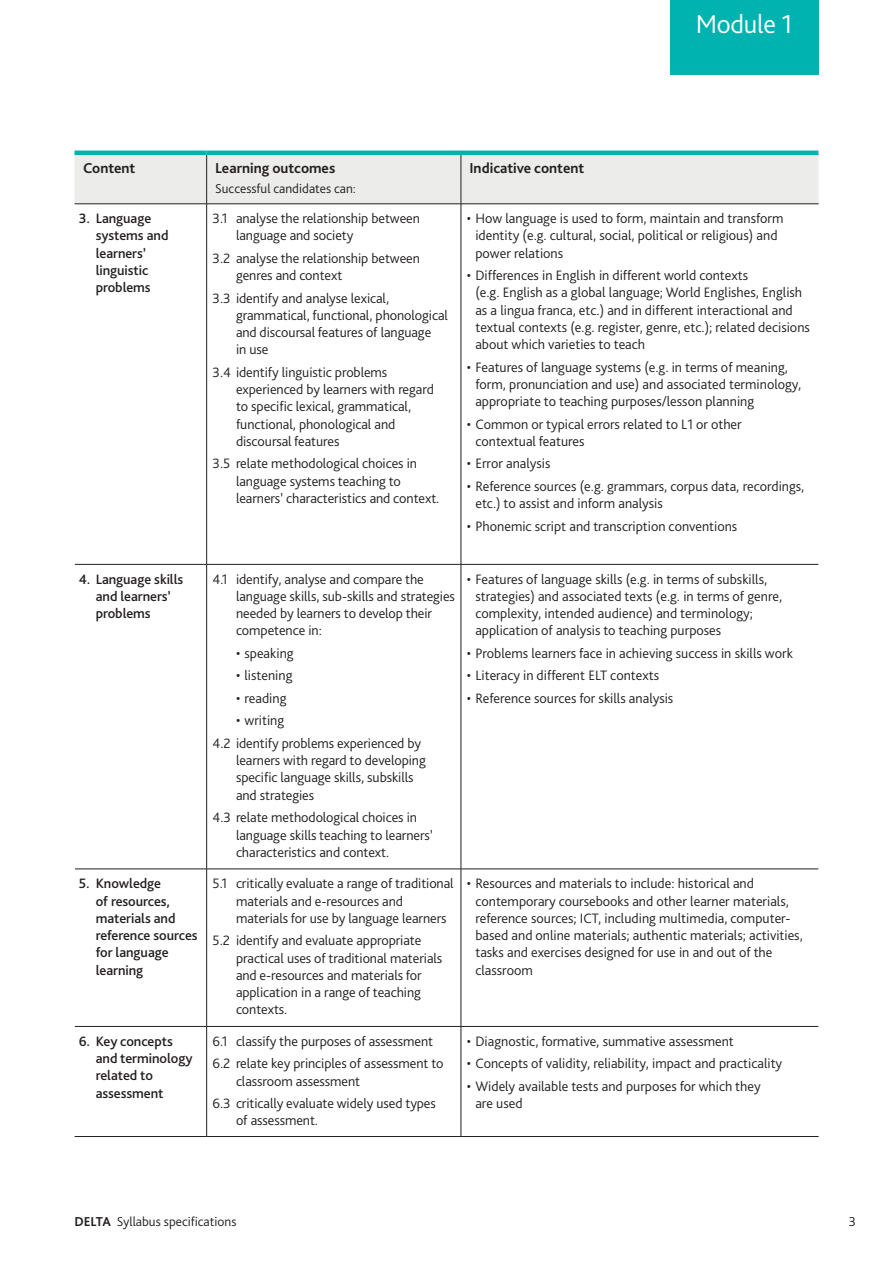
<style>
.page{position:relative;width:893px;height:1263px;background:#fff}
.page>*{position:absolute;margin:0;border:0;box-sizing:border-box;transform-origin:0 0}
._08_Running_heads{font:300 27px "Bliss Pro";letter-spacing:-.01em;color:#fff}
._03_Table_Column_Hea{font:700 15px "Bliss Pro";color:#231f20}
._03_Table_Text{font:300 14.25px/17.2px "Bliss Pro";color:#231f20}
.t1{font:500 14.25px/17.2px "Bliss Pro";letter-spacing:-.005em;color:#231f20}
._03_Table_Column_Hea-2{font:300 13.5px "Bliss Pro";color:#231f20}
.s1{font-weight:700}
</style>
<div class="page">
<div style="left:75px;top:155px;width:743px;height:49px;background:#ecedea"></div>
<hr style="left:206px;top:155px;width:1px;height:49px;background:#231f20">
<hr style="left:461px;top:155px;width:1px;height:49px;background:#231f20">
<hr style="left:75px;top:564px;width:132px;height:1px;background:#231f20">
<hr style="left:207px;top:564px;width:254px;height:1px;background:#231f20">
<hr style="left:461px;top:564px;width:357px;height:1px;background:#231f20">
<hr style="left:75px;top:869px;width:132px;height:1px;background:#231f20">
<hr style="left:207px;top:869px;width:254px;height:1px;background:#231f20">
<hr style="left:461px;top:869px;width:357px;height:1px;background:#231f20">
<hr style="left:75px;top:1026px;width:132px;height:1px;background:#231f20">
<hr style="left:207px;top:1026px;width:254px;height:1px;background:#231f20">
<hr style="left:461px;top:1026px;width:357px;height:1px;background:#231f20">
<hr style="left:74px;top:1136px;width:133px;height:1px;background:#231f20">
<hr style="left:207px;top:1136px;width:254px;height:1px;background:#231f20">
<hr style="left:461px;top:1136px;width:358px;height:1px;background:#231f20">
<hr style="left:207px;top:204px;width:254px;height:1px;background:#231f20">
<hr style="left:461px;top:204px;width:358px;height:1px;background:#231f20">
<hr style="left:74px;top:204px;width:133px;height:1px;background:#231f20">
<hr style="left:74px;top:204px;width:1px;height:360px;background:#fff">
<hr style="left:206px;top:204px;width:1px;height:360px;background:#231f20">
<hr style="left:461px;top:204px;width:1px;height:360px;background:#231f20">
<hr style="left:206px;top:564px;width:1px;height:305px;background:#231f20">
<hr style="left:461px;top:564px;width:1px;height:305px;background:#231f20">
<hr style="left:206px;top:869px;width:1px;height:157px;background:#231f20">
<hr style="left:461px;top:869px;width:1px;height:157px;background:#231f20">
<hr style="left:206px;top:1026px;width:1px;height:110px;background:#231f20">
<hr style="left:461px;top:1026px;width:1px;height:110px;background:#231f20">
<hr style="left:75px;top:151px;width:132px;height:4px;background:#00b3b0">
<hr style="left:207px;top:151px;width:254px;height:4px;background:#00b3b0">
<hr style="left:461px;top:151px;width:357px;height:4px;background:#00b3b0">
<div style="left:670px;top:0;width:149px;height:74px;background:#00b3b0"></div>
<p class="_08_Running_heads" style="left:696px;top:8px;width:98px">Module 1</p>
<p class="_03_Table_Column_Hea" style="left:83px;top:158px;width:54px">Content</p>
<p class="_03_Table_Column_Hea" style="left:215px;top:158px;width:122px">Learning outcomes</p>
<p class="_03_Table_Column_Hea-2" style="left:215px;top:180px;width:142px">Successful candidates can:</p>
<p class="t1" style="left:96px;top:209px;width:74px;text-indent:-17px">3. Language systems and learners’ linguistic problems</p>
<p class="_03_Table_Text" style="left:236px;top:209px;width:185px;text-indent:-23px">3.1 analyse the relationship between language and society</p>
<p class="_03_Table_Text" style="left:236px;top:249px;width:185px;text-indent:-23px">3.2 analyse the relationship between genres and context</p>
<p class="_03_Table_Text" style="left:236px;top:289px;width:213px;text-indent:-23px">3.3 identify and analyse lexical, grammatical, functional, phonological and discoursal features of language<br>in use</p>
<p class="_03_Table_Text" style="left:236px;top:363px;width:199px;text-indent:-23px">3.4 identify linguistic problems experienced by learners with regard to specific lexical, grammatical, functional, phonological and discoursal features</p>
<p class="_03_Table_Text" style="left:236px;top:455px;width:205px;text-indent:-23px">3.5 relate methodological choices in language systems teaching to learners’ characteristics and context.</p>
<p class="_03_Table_Column_Hea" style="left:469px;top:158px;width:116px">Indicative content</p>
<p class="_03_Table_Text" style="left:475px;top:209px;width:310px;text-indent:-9px">• How language is used to form, maintain and transform identity (e.g. cultural, social, political or religious) and power relations</p>
<p class="_03_Table_Text" style="left:475px;top:266px;width:336px;text-indent:-9px">• Differences in English in different world contexts<br>(e.g. English as a global language; World Englishes, English as a lingua franca, etc.) and in different interactional and textual contexts (e.g. register, genre, etc.); related decisions about which varieties to teach</p>
<p class="_03_Table_Text" style="left:475px;top:358px;width:327px;text-indent:-9px">• Features of language systems (e.g. in terms of meaning, form, pronunciation and use) and associated terminology, appropriate to teaching purposes/lesson planning</p>
<p class="_03_Table_Text" style="left:475px;top:415px;width:268px;text-indent:-9px">• Common or typical errors related to L1 or other contextual features</p>
<p class="_03_Table_Text" style="left:467px;top:455px;width:85px">• Error analysis</p>
<p class="_03_Table_Text" style="left:475px;top:477px;width:331px;text-indent:-9px">• Reference sources (e.g. grammars, corpus data, recordings, etc.) to assist and inform analysis</p>
<p class="_03_Table_Text" style="left:467px;top:517px;width:272px">• Phonemic script and transcription conventions</p>
<p class="t1" style="left:96px;top:570px;width:89px;text-indent:-17px">4. Language skills and learners’ problems</p>
<p class="_03_Table_Text" style="left:236px;top:570px;width:220px;text-indent:-23px">4.1 identify, analyse and compare the language skills, sub-skills and strategies needed by learners to develop their competence in:</p>
<p class="_03_Table_Text" style="left:236px;top:644px;width:59px">• speaking</p>
<p class="_03_Table_Text" style="left:236px;top:667px;width:58px">• listening</p>
<p class="_03_Table_Text" style="left:236px;top:689px;width:52px">• reading</p>
<p class="_03_Table_Text" style="left:236px;top:712px;width:50px">• writing</p>
<p class="_03_Table_Text" style="left:236px;top:734px;width:191px;text-indent:-23px">4.2 identify problems experienced by learners with regard to developing specific language skills, subskills and strategies</p>
<p class="_03_Table_Text" style="left:236px;top:808px;width:198px;text-indent:-23px">4.3 relate methodological choices in language skills teaching to learners’ characteristics and context.</p>
<p class="t1" style="left:96px;top:874px;width:103px;text-indent:-17px">5. Knowledge<br>of resources, materials and reference sources for language learning</p>
<p class="_03_Table_Text" style="left:236px;top:874px;width:219px;text-indent:-23px">5.1 critically evaluate a range of traditional materials and e-resources and materials for use by language learners</p>
<p class="_03_Table_Text" style="left:236px;top:931px;width:208px;text-indent:-23px">5.2 identify and evaluate appropriate practical uses of traditional materials and e-resources and materials for application in a range of teaching contexts.</p>
<p class="t1" style="left:96px;top:1032px;width:98px;text-indent:-17px">6. Key concepts and terminology related to assessment</p>
<p class="_03_Table_Text" style="left:213px;top:1032px;width:222px">6.1 classify the purposes of assessment</p>
<p class="_03_Table_Text" style="left:236px;top:1054px;width:209px;text-indent:-23px">6.2 relate key principles of assessment to classroom assessment</p>
<p class="_03_Table_Text" style="left:236px;top:1094px;width:201px;text-indent:-23px">6.3 critically evaluate widely used types of assessment.</p>
<p class="_03_Table_Text" style="left:475px;top:570px;width:308px;text-indent:-9px">• Features of language skills (e.g. in terms of subskills, strategies) and associated texts (e.g. in terms of genre, complexity, intended audience) and terminology; application of analysis to teaching purposes</p>
<p class="_03_Table_Text" style="left:467px;top:644px;width:328px">• Problems learners face in achieving success in skills work</p>
<p class="_03_Table_Text" style="left:467px;top:667px;width:194px">• Literacy in different ELT contexts</p>
<p class="_03_Table_Text" style="left:467px;top:689px;width:208px">• Reference sources for skills analysis</p>
<p class="_03_Table_Text" style="left:475px;top:874px;width:329px;text-indent:-9px">• Resources and materials to include: historical and contemporary coursebooks and other learner materials, reference sources; ICT, including multimedia, computer&shy;based and online materials; authentic materials; activities, tasks and exercises designed for use in and out of the classroom</p>
<p class="_03_Table_Text" style="left:467px;top:1032px;width:268px">• Diagnostic, formative, summative assessment</p>
<p class="_03_Table_Text" style="left:467px;top:1054px;width:317px">• Concepts of validity, reliability, impact and practicality</p>
<p class="_03_Table_Text" style="left:475px;top:1077px;width:287px;text-indent:-9px">• Widely available tests and purposes for which they are used</p>
<p class="_03_Table_Column_Hea-2" style="left:74px;top:1213px;width:164px"><span class="s1">DELTA</span> Syllabus specifications</p>
<p class="_03_Table_Column_Hea-2" style="left:849px;top:1213px;width:9px">3</p>
</div>
